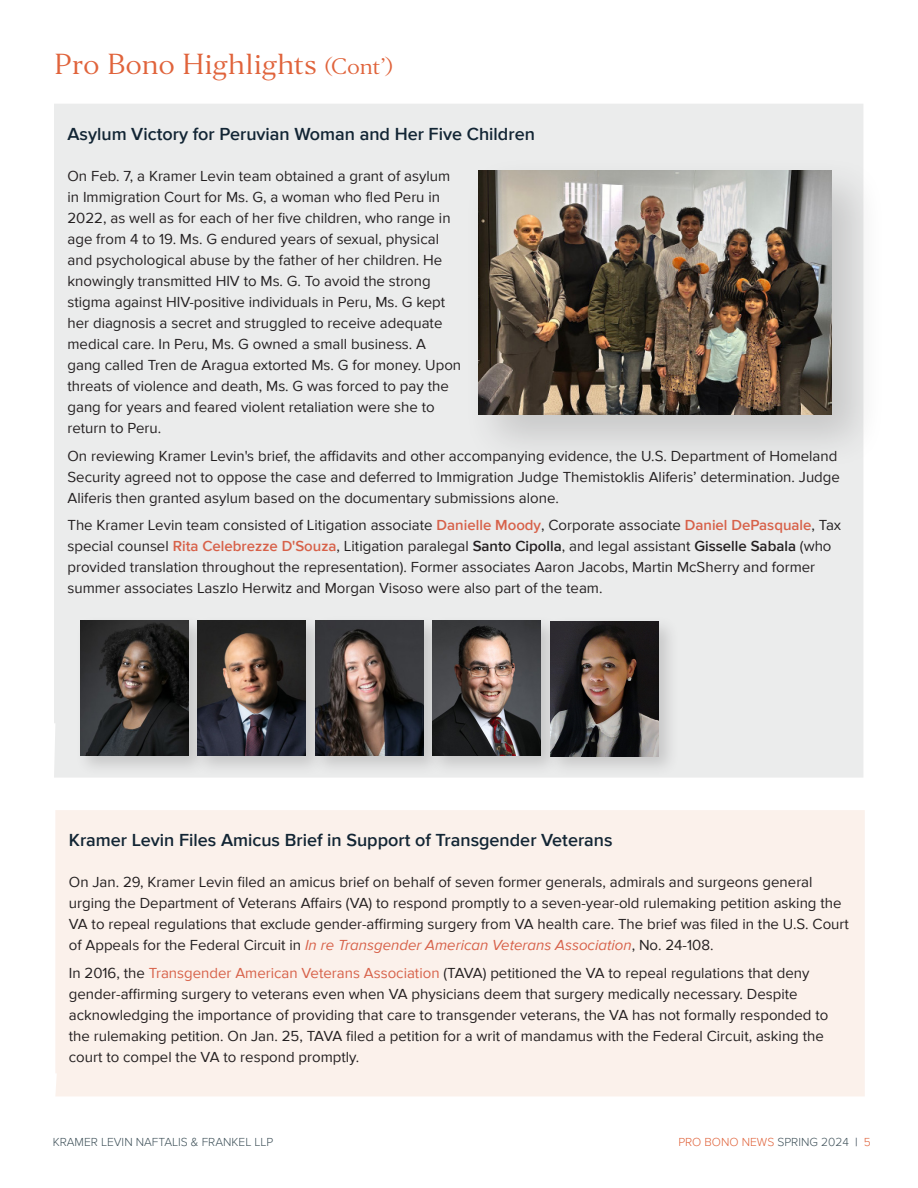
<style>
.page{position:relative;width:918px;height:1188px;background:#fff}
.page>*{position:absolute;margin:0;border:0;box-sizing:border-box;transform-origin:0 0}
.Case_Title_for_cases{font:27px "Editor";color:#e0633b}
.Cases_main_text{font:600 18px "Proxima Nova";color:#122534}
.Cases_main_text-2{font:15px/21px "Proxima Nova";color:#231f20}
.t1{font:300 12px "Proxima Nova";color:#3f5159}
.t2{font:300 12px "Proxima Nova";color:#e0633b}
.s1{font-size:21px}
.s2{font-weight:600;color:#d76149}
.s3{font-weight:600}
.s4{font-style:italic;color:#d76149}
.s5{color:#d76149}
.s6{color:#3f5159}
.s7{color:#122534}
</style>
<div class="page">
<div style="left:54px;top:104px;width:809px;height:674px;background:#ebecec"></div>
<div style="left:463px;top:155px;width:424px;height:315px;background:#231f20;opacity:.18"></div>
<img style="left:478px;top:170px;width:353px;height:245px">
<div style="left:75px;top:615px;width:134px;height:162px;background:#231f20;opacity:.18"></div>
<img style="left:80px;top:621px;width:108px;height:135px">
<div style="left:310px;top:615px;width:134px;height:162px;background:#231f20;opacity:.18"></div>
<img style="left:327px;top:621px;width:96px;height:135px">
<div style="left:427px;top:615px;width:135px;height:162px;background:#231f20;opacity:.18"></div>
<img style="left:433px;top:621px;width:108px;height:135px">
<div style="left:192px;top:615px;width:135px;height:162px;background:#231f20;opacity:.18"></div>
<img style="left:198px;top:621px;width:108px;height:135px">
<div style="left:544px;top:615px;width:136px;height:163px;background:#231f20;opacity:.18"></div>
<img style="left:550px;top:621px;width:108px;height:135px">
<div style="left:55px;top:810px;width:810px;height:286px;background:#fbf1eb"></div>
<p class="Case_Title_for_cases" style="left:55px;top:47px;width:340px">Pro Bono Highlights <span class="s1">(Cont’)</span></p>
<p class="Cases_main_text" style="left:68px;top:120px;width:469px">Asylum Victory for Peruvian Woman and Her Five Children</p>
<p class="Cases_main_text-2" style="left:68px;top:165px;width:395px">On Feb. 7, a Kramer Levin team obtained a grant of asylum in Immigration Court for Ms. G, a woman who fled Peru in 2022, as well as for each of her five children, who range in age from 4 to 19. Ms. G endured years of sexual, physical and psychological abuse by the father of her children. He knowingly transmitted HIV to Ms. G. To avoid the strong stigma against HIV-positive individuals in Peru, Ms. G kept her diagnosis a secret and struggled to receive adequate medical care. In Peru, Ms. G owned a small business. A gang called Tren de Aragua extorted Ms. G for money. Upon threats of violence and death, Ms. G was forced to pay the gang for years and feared violent retaliation were she to return to Peru.</p>
<p class="Cases_main_text-2" style="left:68px;top:444px;width:774px">On reviewing Kramer Levin's brief, the affidavits and other accompanying evidence, the U.S. Department of Homeland<br>Security agreed not to oppose the case and deferred to Immigration Judge Themistoklis Aliferis’ determination. Judge<br>Aliferis then granted asylum based on the documentary submissions alone.</p>
<p class="Cases_main_text-2" style="left:68px;top:514px;width:775px">The Kramer Levin team consisted of Litigation associate <span class="s2">Danielle Moody</span>, Corporate associate <span class="s2">Daniel DePasquale</span>, Tax special counsel <span class="s2">Rita Celebrezze D'Souza</span>, Litigation paralegal <span class="s3">Santo Cipolla</span>, and legal assistant <span class="s3">Gisselle Sabala</span> (who provided translation throughout the representation). Former associates Aaron Jacobs, Martin McSherry and former summer associates Laszlo Herwitz and Morgan Visoso were also part of the team.</p>
<p class="Cases_main_text" style="left:69px;top:827px;width:545px">Kramer Levin Files Amicus Brief in Support of Transgender Veterans</p>
<p class="Cases_main_text-2" style="left:69px;top:871px;width:782px">On Jan. 29, Kramer Levin filed an amicus brief on behalf of seven former generals, admirals and surgeons general urging the Department of Veterans Affairs (VA) to respond promptly to a seven-year-old rulemaking petition asking the VA to repeal regulations that exclude gender-affirming surgery from VA health care. The brief was filed in the U.S. Court of Appeals for the Federal Circuit in <span class="s4">In re Transgender American Veterans Association</span>, No. 24-108.</p>
<p class="Cases_main_text-2" style="left:69px;top:962px;width:761px">In 2016, the <span class="s5">Transgender American Veterans Association</span> (TAVA) petitioned the VA to repeal regulations that deny gender-affirming surgery to veterans even when VA physicians deem that surgery medically necessary. Despite acknowledging the importance of providing that care to transgender veterans, the VA has not formally responded to the rulemaking petition. On Jan. 25, TAVA filed a petition for a writ of mandamus with the Federal Circuit, asking the court to compel the VA to respond promptly.</p>
<p class="t1" style="left:53px;top:1134px;width:222px">KRAMER LEVIN NAFTALIS &amp; FRANKEL LLP</p>
<p class="t2" style="left:678px;top:1134px;width:194px">PRO BONO NEWS <span class="s6">SPRING 2024</span> <span class="s7">|</span> 5</p>
</div>
